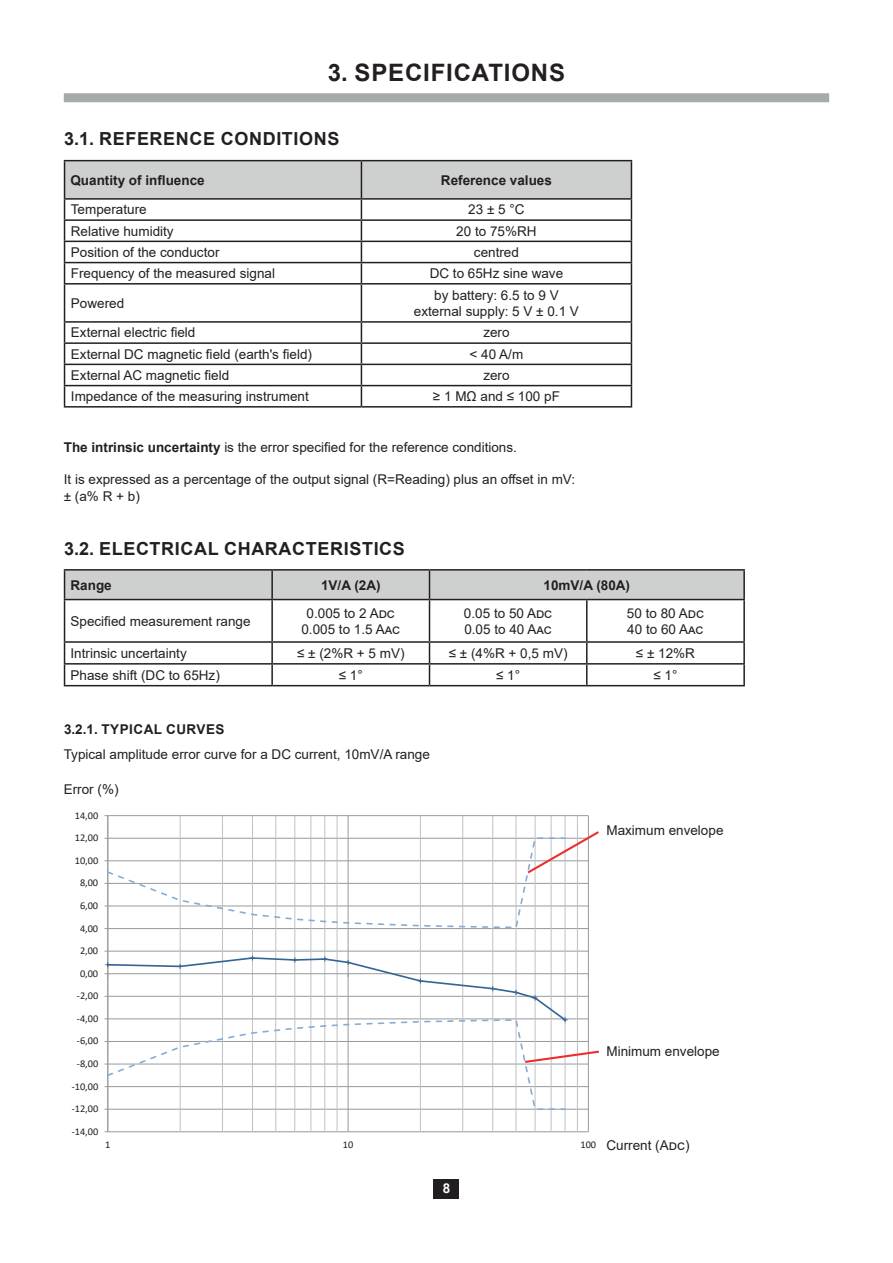
<style>
.page{position:relative;width:893px;height:1263px;background:#fff}
.page>*{position:absolute;margin:0;border:0;box-sizing:border-box;transform-origin:0 0}
.t1{font:700 24px "Arial";letter-spacing:.035em;color:#231f20}
.t2{font:700 18px "Arial";letter-spacing:.035em;color:#231f20}
.t3{font:13.5px/16.2px "Arial";color:#231f20}
.t4{font:700 13.5px "Arial";color:#231f20}
.t5{font:700 13.5px "Arial";letter-spacing:.035em;color:#231f20}
.t6{font:700 13.5px "Arial";color:#fff}
.t7{font:10.35px "Calibri";letter-spacing:-.005em;color:#231f20}
.s1{font-weight:700}
</style>
<div class="page">
<div style="left:434px;top:1179px;width:25px;height:19px;background:#231f20"></div>
<div style="left:64px;top:93px;width:765px;height:9px;background:#a7aaaa"></div>
<hr style="left:64px;top:160px;width:297px;height:1px;background:#231f20">
<hr style="left:361px;top:160px;width:271px;height:1px;background:#231f20">
<hr style="left:64px;top:283px;width:297px;height:2px;background:#231f20">
<hr style="left:361px;top:283px;width:271px;height:2px;background:#231f20">
<hr style="left:64px;top:321px;width:297px;height:2px;background:#231f20">
<hr style="left:361px;top:321px;width:271px;height:2px;background:#231f20">
<hr style="left:64px;top:342px;width:297px;height:2px;background:#231f20">
<hr style="left:361px;top:342px;width:271px;height:2px;background:#231f20">
<hr style="left:64px;top:364px;width:297px;height:1px;background:#231f20">
<hr style="left:361px;top:364px;width:271px;height:1px;background:#231f20">
<hr style="left:64px;top:385px;width:297px;height:1px;background:#231f20">
<hr style="left:361px;top:385px;width:271px;height:1px;background:#231f20">
<hr style="left:64px;top:406px;width:297px;height:2px;background:#231f20">
<hr style="left:361px;top:406px;width:271px;height:2px;background:#231f20">
<hr style="left:64px;top:285px;width:1px;height:36px;background:#231f20">
<svg style="left:64px;top:323px;width:1px;height:83px"></svg>
<svg style="left:64px;top:161px;width:568px;height:122px"></svg>
<hr style="left:361px;top:285px;width:1px;height:36px;background:#231f20">
<hr style="left:631px;top:285px;width:1px;height:36px;background:#231f20">
<svg style="left:361px;top:323px;width:1px;height:83px"></svg>
<svg style="left:631px;top:323px;width:1px;height:83px"></svg>
<hr style="left:64px;top:569px;width:208px;height:2px;background:#231f20">
<hr style="left:272px;top:569px;width:157px;height:2px;background:#231f20">
<hr style="left:429px;top:569px;width:158px;height:2px;background:#231f20">
<hr style="left:587px;top:569px;width:158px;height:2px;background:#231f20">
<hr style="left:64px;top:599px;width:208px;height:1px;background:#231f20">
<hr style="left:272px;top:599px;width:157px;height:1px;background:#231f20">
<hr style="left:429px;top:599px;width:158px;height:1px;background:#231f20">
<hr style="left:587px;top:599px;width:158px;height:1px;background:#231f20">
<hr style="left:64px;top:641px;width:208px;height:2px;background:#231f20">
<hr style="left:272px;top:641px;width:157px;height:2px;background:#231f20">
<hr style="left:429px;top:641px;width:158px;height:2px;background:#231f20">
<hr style="left:587px;top:641px;width:158px;height:2px;background:#231f20">
<hr style="left:64px;top:663px;width:208px;height:2px;background:#231f20">
<hr style="left:272px;top:663px;width:157px;height:2px;background:#231f20">
<hr style="left:429px;top:663px;width:158px;height:2px;background:#231f20">
<hr style="left:587px;top:663px;width:158px;height:2px;background:#231f20">
<hr style="left:64px;top:685px;width:208px;height:1px;background:#231f20">
<hr style="left:272px;top:685px;width:157px;height:1px;background:#231f20">
<hr style="left:429px;top:685px;width:158px;height:1px;background:#231f20">
<hr style="left:587px;top:685px;width:158px;height:1px;background:#231f20">
<hr style="left:64px;top:600px;width:1px;height:41px;background:#231f20">
<svg style="left:64px;top:643px;width:1px;height:42px"></svg>
<svg style="left:64px;top:570px;width:680px;height:29px;background:#c8caca"></svg>
<hr style="left:743px;top:571px;width:2px;height:28px;background:#231f20">
<hr style="left:271px;top:600px;width:2px;height:41px;background:#231f20">
<hr style="left:429px;top:600px;width:1px;height:41px;background:#231f20">
<hr style="left:586px;top:600px;width:2px;height:41px;background:#231f20">
<hr style="left:743px;top:600px;width:2px;height:41px;background:#231f20">
<hr style="left:271px;top:643px;width:2px;height:20px;background:#231f20">
<hr style="left:586px;top:643px;width:2px;height:20px;background:#231f20">
<hr style="left:743px;top:643px;width:2px;height:20px;background:#231f20">
<hr style="left:271px;top:665px;width:2px;height:20px;background:#231f20">
<svg style="left:429px;top:643px;width:1px;height:42px"></svg>
<hr style="left:586px;top:665px;width:2px;height:20px;background:#231f20">
<hr style="left:743px;top:665px;width:2px;height:20px;background:#231f20">
<svg style="left:104px;top:815px;width:485px;height:318px"></svg>
<svg style="left:105px;top:829px;width:494px;height:100px"></svg>
<svg style="left:105px;top:951px;width:494px;height:160px"></svg>
<h1 class="t1" style="left:328px;top:56px;width:239px">3. SPECIFICATIONS</h1>
<h2 class="t2" style="left:64px;top:126px;width:277px">3.1. REFERENCE CONDITIONS</h2>
<p class="t4" style="left:70px;top:170px;width:136px">Quantity of influence</p>
<p class="t4" style="left:441px;top:170px;width:113px">Reference values</p>
<p class="t3" style="left:71px;top:201px;width:77px">Temperature</p>
<p class="t3" style="left:468px;top:201px;width:58px">23 ± 5 °C</p>
<p class="t3" style="left:71px;top:223px;width:104px">Relative humidity</p>
<p class="t3" style="left:456px;top:223px;width:82px">20 to 75%RH</p>
<p class="t3" style="left:71px;top:244px;width:150px">Position of the conductor</p>
<p class="t3" style="left:474px;top:244px;width:47px">centred</p>
<p class="t3" style="left:71px;top:265px;width:206px">Frequency of the measured signal</p>
<p class="t3" style="left:430px;top:265px;width:135px">DC to 65Hz sine wave</p>
<p class="t3" style="left:71px;top:295px;width:55px">Powered</p>
<p class="t3" style="left:414px;top:287px;width:166px;text-align:center">by battery: 6.5 to 9 V external supply: 5 V ± 0.1 V</p>
<p class="t3" style="left:71px;top:324px;width:126px">External electric field</p>
<p class="t3" style="left:483px;top:324px;width:28px">zero</p>
<p class="t3" style="left:71px;top:346px;width:243px">External DC magnetic field (earth's field)</p>
<p class="t3" style="left:470px;top:346px;width:55px">&lt; 40 A/m</p>
<p class="t3" style="left:71px;top:367px;width:160px">External AC magnetic field</p>
<p class="t3" style="left:483px;top:367px;width:28px">zero</p>
<p class="t3" style="left:71px;top:388px;width:239px">Impedance of the measuring instrument</p>
<p class="t3" style="left:433px;top:388px;width:128px">≥ 1 MΩ and ≤ 100 pF</p>
<p class="t3" style="left:64px;top:439px;width:455px"><span class="s1">The intrinsic uncertainty</span> is the error specified for the reference conditions.</p>
<p class="t3" style="left:64px;top:471px;width:513px">It is expressed as a percentage of the output signal (R=Reading) plus an offset in mV: ± (a% R + b)</p>
<h2 class="t2" style="left:64px;top:536px;width:342px">3.2. ELECTRICAL CHARACTERISTICS</h2>
<p class="t4" style="left:71px;top:575px;width:43px">Range</p>
<p class="t4" style="left:321px;top:575px;width:61px">1V/A (2A)</p>
<p class="t4" style="left:544px;top:575px;width:88px">10mV/A (80A)</p>
<p class="t3" style="left:71px;top:613px;width:182px">Specified measurement range</p>
<p class="t3" style="left:301px;top:605px;width:100px;text-align:center">0.005 to 2 Adc<br>0.005 to 1.5 Aac</p>
<p class="t3" style="left:464px;top:605px;width:90px">0.05 to 50 Adc<br>0.05 to 40 Aac</p>
<p class="t3" style="left:627px;top:605px;width:79px">50 to 80 Adc<br>40 to 60 Aac</p>
<p class="t3" style="left:71px;top:645px;width:118px">Intrinsic uncertainty</p>
<p class="t3" style="left:297px;top:645px;width:109px">≤ ± (2%R + 5 mV)</p>
<p class="t3" style="left:449px;top:645px;width:120px">≤ ± (4%R + 0,5 mV)</p>
<p class="t3" style="left:636px;top:645px;width:61px">≤ ± 12%R</p>
<p class="t3" style="left:71px;top:667px;width:151px">Phase shift (DC to 65Hz)</p>
<p class="t3" style="left:339px;top:667px;width:26px">≤ 1°</p>
<p class="t3" style="left:496px;top:667px;width:26px">≤ 1°</p>
<p class="t3" style="left:653px;top:667px;width:26px">≤ 1°</p>
<p class="t5" style="left:64px;top:720px;width:162px">3.2.1. TYPICAL CURVES</p>
<p class="t3" style="left:64px;top:746px;width:368px">Typical amplitude error curve for a DC current, 10mV/A range</p>
<p class="t3" style="left:64px;top:781px;width:56px">Error (%)</p>
<p class="t7" style="left:75px;top:808px;width:25px">14,00</p>
<p class="t7" style="left:75px;top:830px;width:25px">12,00</p>
<p class="t7" style="left:75px;top:853px;width:25px">10,00</p>
<p class="t7" style="left:80px;top:876px;width:20px">8,00</p>
<p class="t7" style="left:80px;top:898px;width:20px">6,00</p>
<p class="t7" style="left:80px;top:921px;width:20px">4,00</p>
<p class="t7" style="left:80px;top:943px;width:20px">2,00</p>
<p class="t7" style="left:80px;top:966px;width:20px">0,00</p>
<p class="t7" style="left:77px;top:988px;width:23px">-2,00</p>
<p class="t7" style="left:77px;top:1011px;width:23px">-4,00</p>
<p class="t7" style="left:77px;top:1034px;width:23px">-6,00</p>
<p class="t7" style="left:77px;top:1056px;width:23px">-8,00</p>
<p class="t7" style="left:72px;top:1079px;width:28px">-10,00</p>
<p class="t7" style="left:72px;top:1101px;width:28px">-12,00</p>
<p class="t7" style="left:72px;top:1124px;width:28px">-14,00</p>
<p class="t7" style="left:105px;top:1137px;width:7px">1</p>
<p class="t7" style="left:343px;top:1137px;width:12px">10</p>
<p class="t7" style="left:581px;top:1137px;width:17px">100</p>
<p class="t3" style="left:606px;top:822px;width:119px">Maximum envelope</p>
<p class="t3" style="left:606px;top:1043px;width:115px">Minimum envelope</p>
<p class="t3" style="left:606px;top:1136px;width:85px">Current (Adc)</p>
<p class="t6" style="left:443px;top:1179px;width:9px">8</p>
</div>
